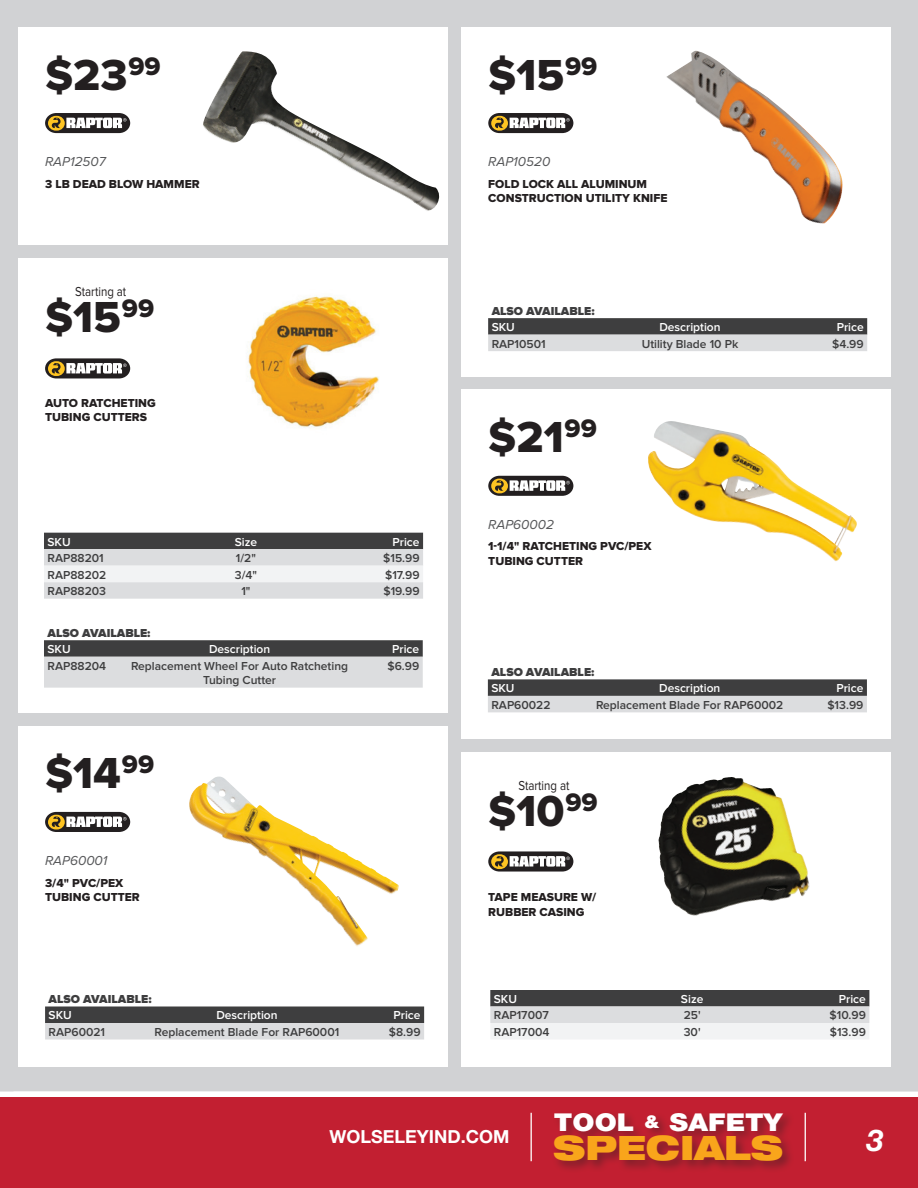
<style>
.page{position:relative;width:918px;height:1188px;background:#fff}
.page>*{position:absolute;margin:0;border:0;box-sizing:border-box;transform-origin:0 0}
.t1{font:45px "Proxima Nova Extrabld";color:#231f20}
.t2{font:900 expanded 33.6px "Helvetica Neue LT Std";color:#f9a51b}
.t3{font:italic 700 30px "Helvetica Neue LT Std";color:#fff}
.t4{font:900 24.6px "Helvetica Neue LT Std";color:#fff;scale:1.13 1}
.t5{font:700 18px "Helvetica Neue LT Std";color:#fff}
.t6{font:italic 13.5px "Proxima Nova";color:#57585a}
.t7{font:13.5px "Proxima Nova";color:#231f20;scale:.85 1}
.t8{font:600 12px/14.4px "Proxima Nova";color:#3e3e3f;text-align:center}
.t9{font:12px/14.4px "Proxima Nova Extrabld";color:#231f20}
.t10{font:600 12px "Proxima Nova";color:#fff}
.t11{font:900 12px "Proxima Nova";color:#3e3e3f}
.s1{font-size:17.55px}
</style>
<div class="page">
<div style="left:0;top:1097px;width:918px;height:91px;background:#c21f31"></div>
<hr style="left:531px;top:1113px;width:1px;height:48px;background:#fff">
<hr style="left:805px;top:1113px;width:1px;height:48px;background:#fff">
<div style="left:551px;top:1110px;width:244px;height:63px;background:#231f20;opacity:.4"></div>
<div style="left:0;top:0;width:918px;height:1092px;background:#d1d2d4"></div>
<div style="left:18px;top:726px;width:430px;height:340px;background:#fff"></div>
<svg style="left:45px;top:812px;width:85px;height:20px"></svg>
<img style="left:189px;top:778px;width:208px;height:168px">
<svg style="left:45px;top:1006px;width:379px;height:34px;background:#909092"></svg>
<div style="left:18px;top:258px;width:430px;height:454px;background:#fff"></div>
<svg style="left:45px;top:358px;width:85px;height:20px"></svg>
<img style="left:248px;top:296px;width:131px;height:133px">
<svg style="left:44px;top:533px;width:379px;height:66px"></svg>
<svg style="left:44px;top:640px;width:379px;height:48px;background:#a6a7a9"></svg>
<div style="left:18px;top:27px;width:430px;height:218px;background:#fff"></div>
<svg style="left:45px;top:113px;width:85px;height:20px"></svg>
<img style="left:203px;top:51px;width:237px;height:160px">
<div style="left:461px;top:390px;width:430px;height:349px;background:#fff"></div>
<svg style="left:488px;top:476px;width:85px;height:20px"></svg>
<img style="left:648px;top:421px;width:209px;height:140px">
<svg style="left:488px;top:679px;width:379px;height:33px;background:#8d8e8f"></svg>
<div style="left:461px;top:752px;width:430px;height:314px;background:#fff"></div>
<svg style="left:488px;top:851px;width:85px;height:21px"></svg>
<img style="left:658px;top:777px;width:152px;height:139px">
<svg style="left:490px;top:990px;width:379px;height:49px"></svg>
<div style="left:461px;top:27px;width:430px;height:349px;background:#fff"></div>
<svg style="left:488px;top:113px;width:85px;height:20px"></svg>
<img style="left:666px;top:51px;width:177px;height:173px">
<svg style="left:488px;top:318px;width:379px;height:33px;background:#8e8e90"></svg>
<h1 class="t1" style="left:45px;top:49px;width:117px">$23<sup>99</sup></h1>
<p class="t6" style="left:45px;top:155px;width:62px">RAP12507</p>
<p class="t9" style="left:45px;top:177px;width:156px">3 LB DEAD BLOW HAMMER</p>
<p class="t7" style="left:75px;top:284px;width:61px">Starting at</p>
<h1 class="t1" style="left:45px;top:291px;width:111px">$15<sup>99</sup></h1>
<p class="t9" style="left:45px;top:396px;width:112px">AUTO RATCHETING<br>TUBING CUTTERS</p>
<p class="t10" style="left:48px;top:535px;width:25px">SKU</p>
<p class="t10" style="left:235px;top:535px;width:24px">Size</p>
<p class="t10" style="left:393px;top:535px;width:28px">Price</p>
<p class="t8" style="left:48px;top:551px;width:58px">RAP88201</p>
<p class="t8" style="left:236px;top:551px;width:22px">1/2"</p>
<p class="t8" style="left:383px;top:551px;width:38px">$15.99</p>
<p class="t8" style="left:48px;top:568px;width:60px">RAP88202</p>
<p class="t8" style="left:235px;top:568px;width:24px">3/4"</p>
<p class="t8" style="left:385px;top:568px;width:36px">$17.99</p>
<p class="t8" style="left:48px;top:584px;width:60px">RAP88203</p>
<p class="t8" style="left:241px;top:584px;width:11px">1"</p>
<p class="t8" style="left:383px;top:584px;width:38px">$19.99</p>
<p class="t11" style="left:48px;top:626px;width:104px">ALSO AVAILABLE:</p>
<p class="t10" style="left:48px;top:642px;width:25px">SKU</p>
<p class="t10" style="left:209px;top:642px;width:63px">Description</p>
<p class="t10" style="left:392px;top:642px;width:28px">Price</p>
<p class="t8" style="left:48px;top:659px;width:60px">RAP88204</p>
<p class="t8" style="left:131px;top:659px;width:219px">Replacement Wheel For Auto Ratcheting<br>Tubing Cutter</p>
<p class="t8" style="left:387px;top:659px;width:33px">$6.99</p>
<h1 class="t1" style="left:45px;top:748px;width:111px">$14<sup>99</sup></h1>
<p class="t6" style="left:45px;top:853px;width:64px">RAP60001</p>
<p class="t9" style="left:45px;top:876px;width:96px">3/4" PVC/PEX<br>TUBING CUTTER</p>
<p class="t11" style="left:49px;top:992px;width:104px">ALSO AVAILABLE:</p>
<p class="t10" style="left:49px;top:1009px;width:25px">SKU</p>
<p class="t10" style="left:216px;top:1009px;width:63px">Description</p>
<p class="t10" style="left:394px;top:1009px;width:28px">Price</p>
<p class="t8" style="left:49px;top:1025px;width:58px">RAP60021</p>
<p class="t8" style="left:155px;top:1025px;width:186px">Replacement Blade For RAP60001</p>
<p class="t8" style="left:389px;top:1025px;width:33px">$8.99</p>
<h1 class="t1" style="left:488px;top:49px;width:111px">$15<sup>99</sup></h1>
<p class="t6" style="left:488px;top:155px;width:64px">RAP10520</p>
<p class="t9" style="left:488px;top:177px;width:181px">FOLD LOCK ALL ALUMINUM<br>CONSTRUCTION UTILITY KNIFE</p>
<p class="t11" style="left:492px;top:304px;width:104px">ALSO AVAILABLE:</p>
<p class="t10" style="left:492px;top:320px;width:25px">SKU</p>
<p class="t10" style="left:659px;top:320px;width:63px">Description</p>
<p class="t10" style="left:837px;top:320px;width:28px">Price</p>
<p class="t8" style="left:492px;top:337px;width:56px">RAP10501</p>
<p class="t8" style="left:642px;top:337px;width:98px">Utility Blade 10 Pk</p>
<p class="t8" style="left:832px;top:337px;width:33px">$4.99</p>
<h1 class="t1" style="left:488px;top:411px;width:110px">$21<sup>99</sup></h1>
<p class="t6" style="left:488px;top:517px;width:67px">RAP60002</p>
<p class="t9" style="left:488px;top:540px;width:165px">1-1/4" RATCHETING PVC/PEX<br>TUBING CUTTER</p>
<p class="t11" style="left:491px;top:665px;width:104px">ALSO AVAILABLE:</p>
<p class="t10" style="left:491px;top:681px;width:25px">SKU</p>
<p class="t10" style="left:659px;top:681px;width:63px">Description</p>
<p class="t10" style="left:836px;top:681px;width:28px">Price</p>
<p class="t8" style="left:491px;top:698px;width:61px">RAP60022</p>
<p class="t8" style="left:596px;top:698px;width:189px">Replacement Blade For RAP60002</p>
<p class="t8" style="left:827px;top:698px;width:38px">$13.99</p>
<p class="t7" style="left:519px;top:778px;width:61px">Starting at</p>
<h1 class="t1" style="left:488px;top:785px;width:111px">$10<sup>99</sup></h1>
<p class="t9" style="left:488px;top:890px;width:110px">TAPE MEASURE W/<br>RUBBER CASING</p>
<p class="t10" style="left:494px;top:992px;width:25px">SKU</p>
<p class="t10" style="left:681px;top:992px;width:24px">Size</p>
<p class="t10" style="left:839px;top:992px;width:28px">Price</p>
<p class="t8" style="left:494px;top:1009px;width:57px">RAP17007</p>
<p class="t8" style="left:684px;top:1009px;width:18px">25'</p>
<p class="t8" style="left:830px;top:1009px;width:38px">$10.99</p>
<p class="t8" style="left:494px;top:1025px;width:57px">RAP17004</p>
<p class="t8" style="left:684px;top:1025px;width:18px">30'</p>
<p class="t8" style="left:830px;top:1025px;width:38px">$13.99</p>
<h3 class="t4" style="left:554px;top:1108px;width:204px">TOOL <span class="s1">&amp;</span> SAFETY</h3>
<h2 class="t2" style="left:553px;top:1126px;width:232px">SPECIALS</h2>
<h3 class="t5" style="left:329px;top:1125px;width:182px">WOLSELEYIND.COM</h3>
<h3 class="t3" style="left:867px;top:1121px;width:18px">3</h3>
</div>
